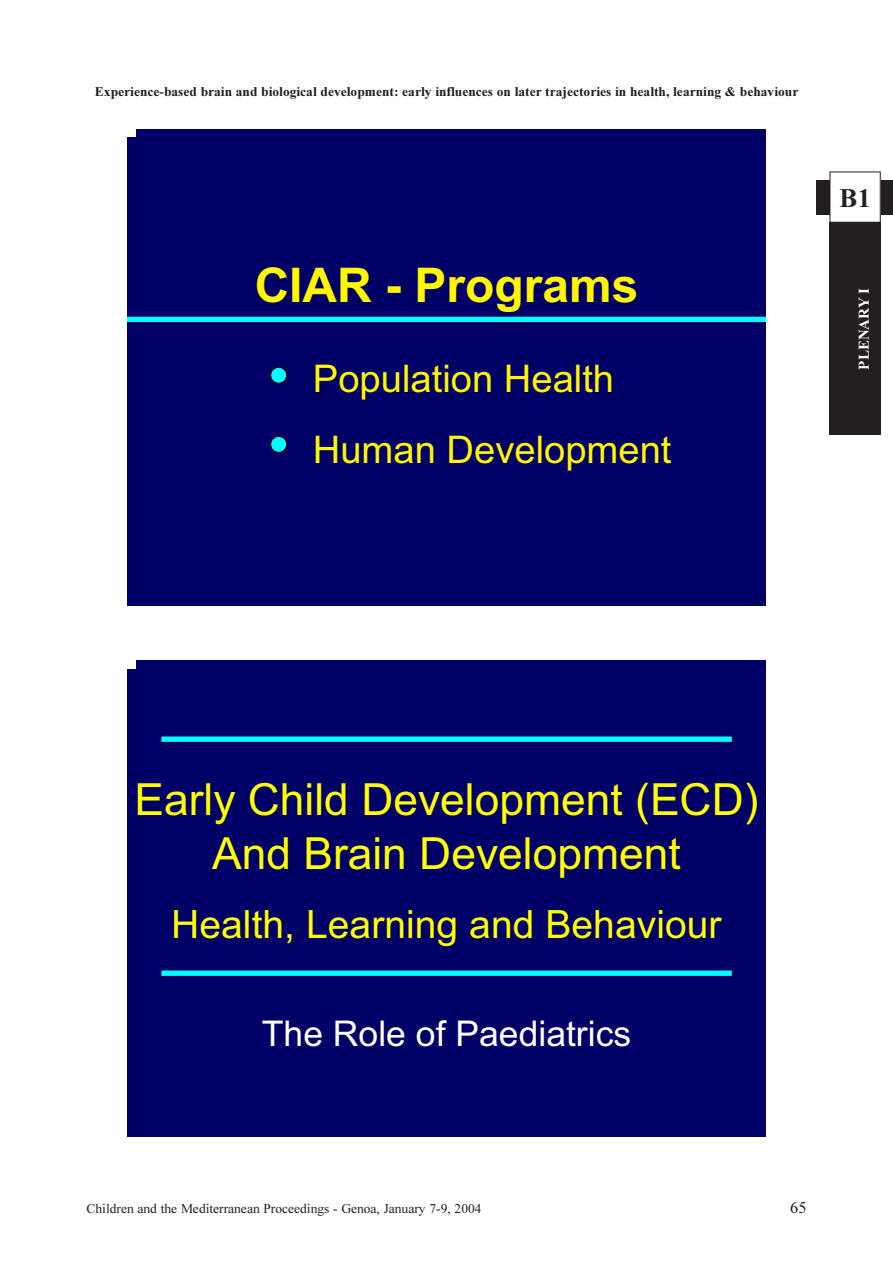
<style>
.page{position:relative;width:893px;height:1263px;background:#fff}
.page>*{position:absolute;margin:0;border:0;box-sizing:border-box;transform-origin:0 0}
.t1{font:700 47.85px "Arial";color:#fff600}
.t2{font:44.25px/53.2px "Arial";color:#ff0;text-align:center}
.t3{font:39px "Arial";color:#ff0}
.t4{font:38.1px/70.7px "Arial";color:#fff600}
.t5{font:35.55px "Arial";color:#fff}
.t6{font:27px "TT1967 O00";color:#231f1f}
.t7{font:16.5px "TT196 EO00";color:#231f1f}
.t8{font:15px "TT1967 O00";color:#fff}
.t9{font:13.5px "TT1967 O00";color:#231f1f}
.t10{font:13.5px "TT196 EO00";color:#231f1f}
</style>
<div class="page">
<div style="left:816px;top:180px;width:76px;height:34px;background:#231f1f"></div>
<div style="left:830px;top:172px;width:50px;height:50px;background:#fff"></div>
<div style="left:829px;top:172px;width:51px;height:51px;border:1px solid #231f1f"></div>
<div style="left:829px;top:223px;width:51px;height:212px;background:#231f1f"></div>
<div style="left:128px;top:129px;width:637px;height:476px;background:#006"></div>
<svg style="left:128px;top:129px;width:8px;height:8px"></svg>
<div style="left:128px;top:317px;width:637px;height:5px;background:#0ff"></div>
<div style="left:271px;top:367px;width:16px;height:16px;background:#0ff;border-radius:50%"></div>
<div style="left:270px;top:367px;width:17px;height:17px;border:1px solid #000;border-radius:50%"></div>
<div style="left:271px;top:436px;width:16px;height:16px;background:#0ff;border-radius:50%"></div>
<div style="left:270px;top:436px;width:17px;height:17px;border:1px solid #000;border-radius:50%"></div>
<div style="left:128px;top:661px;width:637px;height:476px;background:#006"></div>
<svg style="left:128px;top:661px;width:8px;height:7px"></svg>
<div style="left:161px;top:737px;width:570px;height:5px;background:#0ff"></div>
<div style="left:161px;top:971px;width:570px;height:5px;background:#0ff"></div>
<p class="t9" style="left:95px;top:87px;width:705px">Experience-based brain and biological development: early influences on later trajectories in health, learning &amp; behaviour</p>
<h1 class="t1" style="left:255px;top:268px;width:385px">CIAR - Programs</h1>
<h3 class="t4" style="left:313px;top:347px;width:360px">Population Health<br>Human Development</h3>
<h3 class="t6" style="left:839px;top:189px;width:33px">B1</h3>
<p class="t8" style="left:859px;top:370px;width:83px;rotate:-90deg">PLENARY I</p>
<h2 class="t2" style="left:134px;top:778px;width:625px">Early Child Development (ECD)<br>And Brain Development</h2>
<h3 class="t3" style="left:171px;top:910px;width:551px">Health, Learning and Behaviour</h3>
<h3 class="t5" style="left:262px;top:1021px;width:371px">The Role of Paediatrics</h3>
<p class="t10" style="left:87px;top:1204px;width:396px">Children and the Mediterranean Proceedings - Genoa, January 7-9, 2004</p>
<p class="t7" style="left:790px;top:1202px;width:18px">65</p>
</div>
